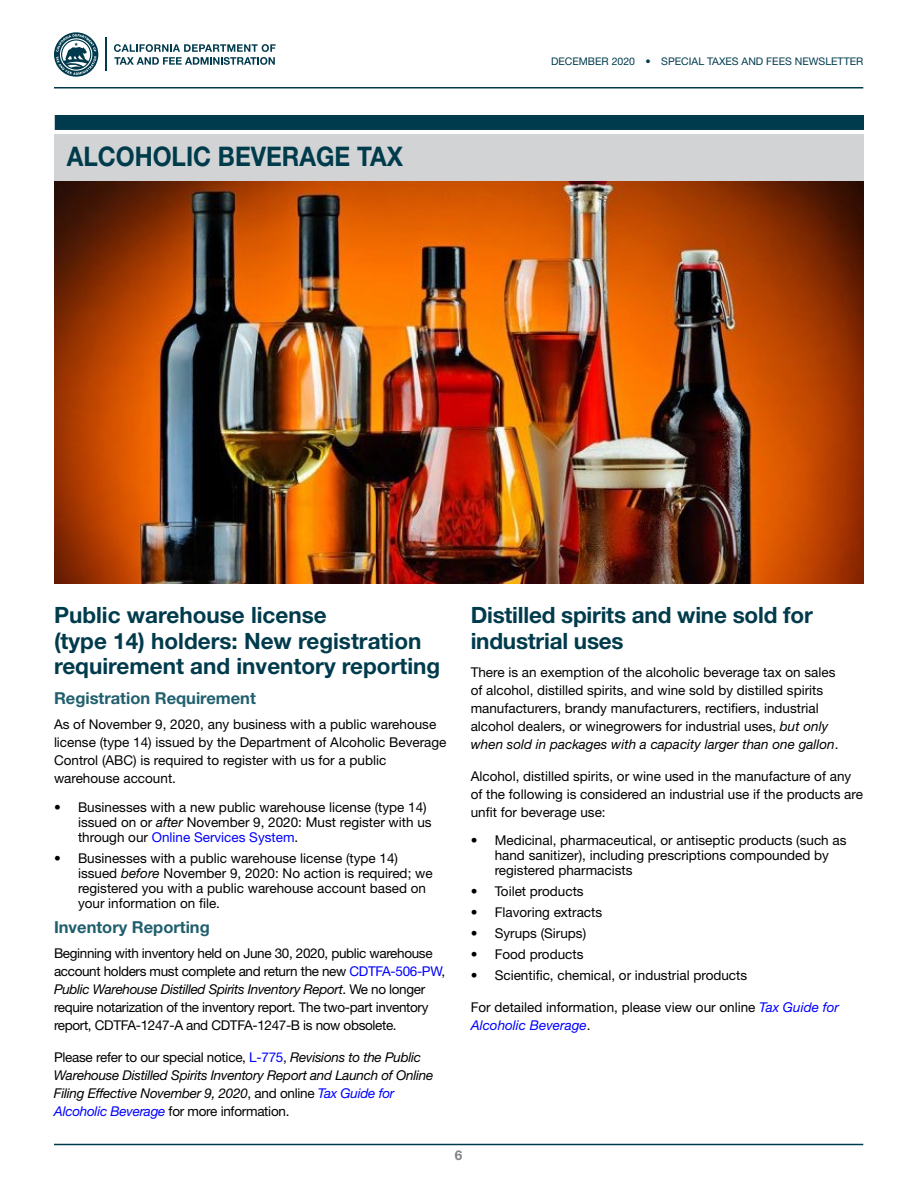
<style>
.page{position:relative;width:918px;height:1188px;background:#fff}
.page>*{position:absolute;margin:0;border:0;box-sizing:border-box;transform-origin:0 0}
.t1{font:700 27px "Helvetica Neue LT Std";color:#003b4c;scale:.9 1}
.t2{font:700 22.5px/25.5px "Helvetica Neue LT Std";color:#003b4c}
.t3{font:700 16.5px "Helvetica Neue LT Std";color:#205f6d}
.t4{font:13.5px/18px "Helvetica Neue LT Std";color:#000}
.t5{font:13.5px/18px "Helvetica Neue LT Std";letter-spacing:-.025em;color:#000}
.t6{font:italic 13.5px/18px "Helvetica Neue LT Std";letter-spacing:-.02em;color:#000}
.t7{font:700 13.5px "Helvetica Neue LT Std";color:#808285}
.t8{font:10.5px "Helvetica Neue LT Std";color:#003b4d}
.s1{font-weight:500}
.s2{font-style:italic}
.s3{color:#00f}
.s4{font-style:normal}
.s5{font-style:normal;color:#00f}
.s6{font-style:italic;color:#00f}
</style>
<div class="page">
<hr style="left:54px;top:1144px;width:809px;height:1px;background:#003b4d">
<div style="left:55px;top:135px;width:809px;height:46px;background:#d1d3d4"></div>
<div style="left:55px;top:115px;width:809px;height:15px;background:#003b4d"></div>
<img style="left:54px;top:181px;width:810px;height:402px">
<hr style="left:106px;top:38px;width:1px;height:33px;background:#003b4d">
<svg style="left:114px;top:44px;width:162px;height:21px"></svg>
<svg style="left:54px;top:32px;width:44px;height:45px"></svg>
<hr style="left:54px;top:87px;width:809px;height:1px;background:#003b4d">
<h2 class="t1" style="left:67px;top:140px;width:375px">ALCOHOLIC BEVERAGE TAX</h2>
<p class="t8" style="left:551px;top:55px;width:314px">DECEMBER 2020 <span class="s1">•</span> SPECIAL TAXES AND FEES NEWSLETTER</p>
<h3 class="t2" style="left:54px;top:602px;width:388px">Public warehouse license<br>(type 14) holders: New registration requirement and inventory reporting</h3>
<h4 class="t3" style="left:54px;top:688px;width:203px">Registration Requirement</h4>
<p class="t4" style="left:54px;top:715px;width:394px">As of November 9, 2020, any business with a public warehouse license (type 14) issued by the Department of Alcoholic Beverage Control (ABC) is required to register with us for a public warehouse account.</p>
<p class="t4" style="left:78px;top:799px;width:355px;line-height:15px;text-indent:-24px">• Businesses with a new public warehouse license (type 14) issued on or <span class="s2">after</span> November 9, 2020: Must register with us through our <span class="s3">Online Services System</span>.</p>
<p class="t4" style="left:78px;top:850px;width:356px;line-height:15px;text-indent:-24px">• Businesses with a public warehouse license (type 14) issued <span class="s2">before</span> November 9, 2020: No action is required; we registered you with a public warehouse account based on your information on file.</p>
<h4 class="t3" style="left:54px;top:917px;width:157px">Inventory Reporting</h4>
<p class="t5" style="left:54px;top:944px;width:393px">Beginning with inventory held on June 30, 2020, public warehouse account holders must complete and return the new <span class="s3">CDTFA-506-PW</span>, <span class="s2">Public Warehouse Distilled Spirits Inventory Report</span>. We no longer require notarization of the inventory report. The two-part inventory report, CDTFA-1247-A and CDTFA-1247-B is now obsolete.</p>
<p class="t6" style="left:54px;top:1048px;width:381px"><span class="s4">Please refer to our special notice,</span> <span class="s5">L-775</span><span class="s4">,</span> Revisions to the Public Warehouse Distilled Spirits Inventory Report and Launch of Online Filing Effective November 9, 2020<span class="s4">, and online</span> <span class="s3">Tax Guide for Alcoholic Beverage</span> <span class="s4">for more information.</span></p>
<h3 class="t2" style="left:471px;top:602px;width:344px">Distilled spirits and wine sold for industrial uses</h3>
<p class="t4" style="left:471px;top:663px;width:369px">There is an exemption of the alcoholic beverage tax on sales of alcohol, distilled spirits, and wine sold by distilled spirits manufacturers, brandy manufacturers, rectifiers, industrial alcohol dealers, or winegrowers for industrial uses, <span class="s2">but only when sold in packages with a capacity larger than one gallon</span>.</p>
<p class="t4" style="left:471px;top:767px;width:394px">Alcohol, distilled spirits, or wine used in the manufacture of any of the following is considered an industrial use if the products are unfit for beverage use:</p>
<p class="t4" style="left:495px;top:833px;width:353px;line-height:15px;text-indent:-24px">• Medicinal, pharmaceutical, or antiseptic products (such as hand sanitizer), including prescriptions compounded by registered pharmacists</p>
<p class="t4" style="left:471px;top:882px;width:115px">• Toilet products</p>
<p class="t4" style="left:471px;top:903px;width:133px">• Flavoring extracts</p>
<p class="t4" style="left:471px;top:924px;width:117px">• Syrups (Sirups)</p>
<p class="t4" style="left:471px;top:945px;width:114px">• Food products</p>
<p class="t4" style="left:471px;top:966px;width:278px">• Scientific, chemical, or industrial products</p>
<p class="t4" style="left:471px;top:998px;width:370px">For detailed information, please view our online <span class="s6">Tax Guide for<br>Alcoholic Beverage</span>.</p>
<p class="t7" style="left:455px;top:1147px;width:9px">6</p>
</div>
